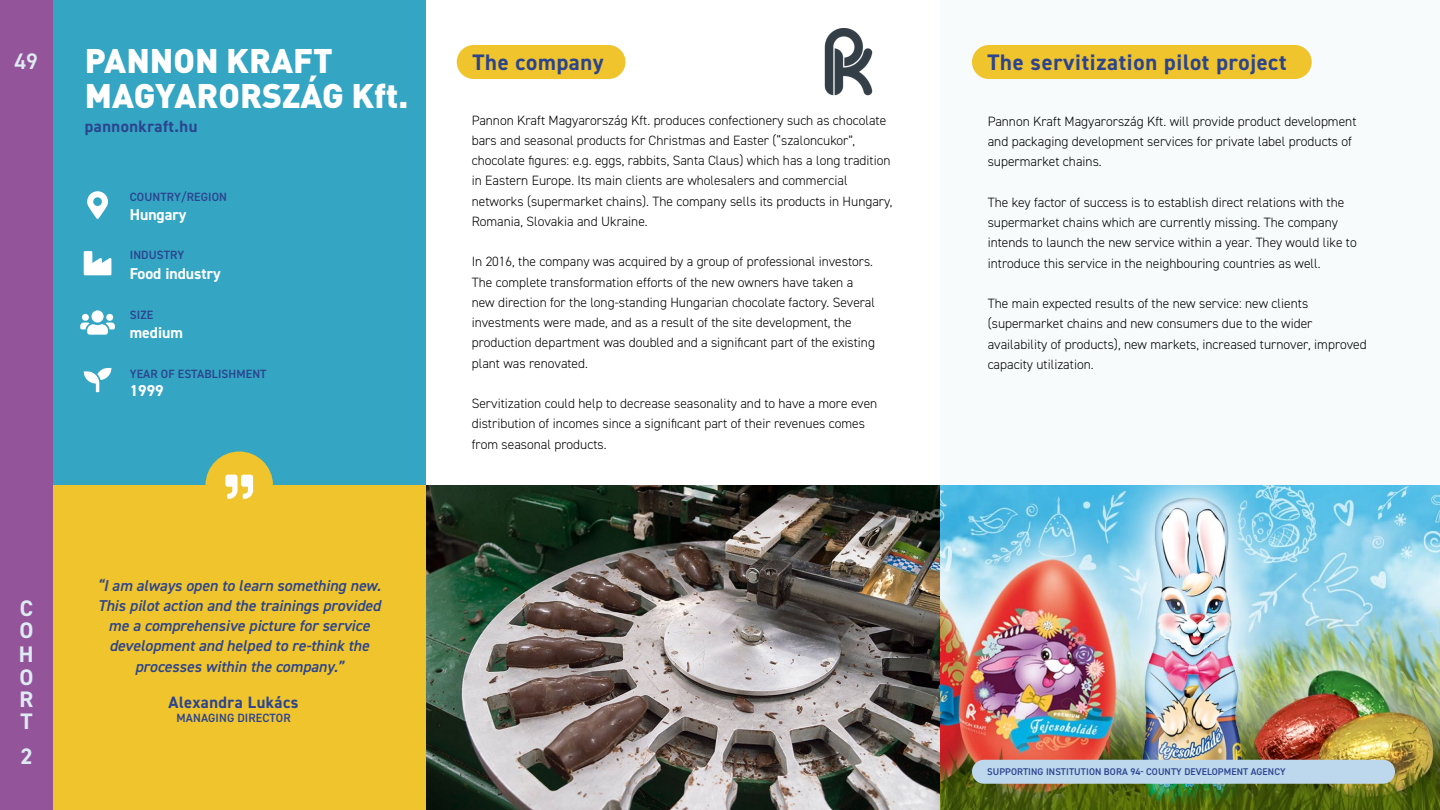
<style>
.page{position:relative;width:1440px;height:810px;background:#fff}
.page>*{position:absolute;margin:0;border:0;box-sizing:border-box;transform-origin:0 0}
.t1{font:900 33.75px/34.5px "DIN";color:#fff}
.t2{font:700 22.5px "DIN2014";letter-spacing:.03em;color:#2c448e}
.t3{font:700 22.5px/22.6px "DIN2014";color:#deebf3;text-align:justify}
.t4{font:600 22.5px "DIN2014";color:#deebf3}
.t5{font:700 16.5px "DIN2014";letter-spacing:.03em;color:#2c448e}
.t6{font:italic 600 15.75px/20.2px "DIN2014";color:#2c448e;text-align:center}
.t7{font:700 15.75px "DIN2014";color:#fff}
.t8{font:300 13.5px/20.2px "DIN2014";color:#000}
.t9{font:600 12px "DIN2014";letter-spacing:.01em;color:#2c448e}
.t10{font:600 9.75px "DIN2014";letter-spacing:.01em;color:#2c448e}
</style>
<div class="page">
<div style="left:940px;top:0;width:500px;height:810px;background:#f8fbfc"></div>
<div style="left:4px;top:0;width:422px;height:810px;background:#34a5c3"></div>
<div style="left:52px;top:485px;width:374px;height:325px;background:#f0c42d"></div>
<div style="left:208px;top:454px;width:63px;height:63px;background:#f0c42d;border-radius:50%"></div>
<div style="left:206px;top:451px;width:67px;height:68px;border:5px solid #f0c42d;border-radius:50%"></div>
<svg style="left:225px;top:475px;width:28px;height:24px"></svg>
<div style="left:0;top:0;width:52px;height:810px;background:#93549a"></div>
<div style="left:457px;top:45px;width:169px;height:34px;background:#f0c42d;border-radius:17px"></div>
<div style="left:972px;top:45px;width:340px;height:34px;background:#f0c42d;border-radius:17px"></div>
<img style="left:426px;top:485px;width:1014px;height:325px">
<svg style="left:87px;top:191px;width:21px;height:28px"></svg>
<svg style="left:84px;top:368px;width:27px;height:24px"></svg>
<svg style="left:80px;top:310px;width:35px;height:25px"></svg>
<svg style="left:84px;top:251px;width:27px;height:24px"></svg>
<div style="left:972px;top:760px;width:423px;height:24px;background:#bdd8ed;border-radius:12px"></div>
<img style="left:824px;top:28px;width:49px;height:68px">
<h2 class="t4" style="left:15px;top:47px;width:25px">49</h2>
<h1 class="t1" style="left:85px;top:42px;width:325px">PANNON KRAFT<br>MAGYARORSZÁG Kft.</h1>
<h2 class="t2" style="left:472px;top:47px;width:133px">The company</h2>
<h2 class="t2" style="left:988px;top:47px;width:300px">The servitization pilot project</h2>
<p class="t5" style="left:85px;top:115px;width:114px">pannonkraft.hu</p>
<p class="t9" style="left:130px;top:189px;width:99px">COUNTRY/REGION</p>
<p class="t7" style="left:130px;top:204px;width:58px">Hungary</p>
<p class="t9" style="left:130px;top:247px;width:56px">INDUSTRY</p>
<p class="t7" style="left:130px;top:263px;width:92px">Food industry</p>
<p class="t9" style="left:130px;top:307px;width:25px">SIZE</p>
<p class="t7" style="left:130px;top:322px;width:55px">medium</p>
<p class="t9" style="left:130px;top:366px;width:138px">YEAR OF ESTABLISHMENT</p>
<p class="t7" style="left:130px;top:380px;width:36px">1999</p>
<p class="t8" style="left:472px;top:110px;width:422px">Pannon Kraft Magyarország Kft. produces confectionery such as chocolate bars and seasonal products for Christmas and Easter (“szaloncukor”, chocolate figures: e.g. eggs, rabbits, Santa Claus) which has a long tradition in Eastern Europe. Its main clients are wholesalers and commercial networks (supermarket chains). The company sells its products in Hungary, Romania, Slovakia and Ukraine.</p>
<p class="t8" style="left:472px;top:252px;width:405px">In 2016, the company was acquired by a group of professional investors.<br>The complete transformation efforts of the new owners have taken a new direction for the long-standing Hungarian chocolate factory. Several investments were made, and as a result of the site development, the production department was doubled and a significant part of the existing plant was renovated.</p>
<p class="t8" style="left:472px;top:393px;width:407px">Servitization could help to decrease seasonality and to have a more even distribution of incomes since a significant part of their revenues comes from seasonal products.</p>
<p class="t8" style="left:988px;top:111px;width:370px">Pannon Kraft Magyarország Kft. will provide product development and packaging development services for private label products of supermarket chains.</p>
<p class="t8" style="left:988px;top:192px;width:371px">The key factor of success is to establish direct relations with the supermarket chains which are currently missing. The company intends to launch the new service within a year. They would like to introduce this service in the neighbouring countries as well.</p>
<p class="t8" style="left:988px;top:293px;width:381px">The main expected results of the new service: new clients (supermarket chains and new consumers due to the wider availability of products), new markets, increased turnover, improved capacity utilization.</p>
<h2 class="t3" style="left:19px;top:597px;width:16px">C O H O R T</h2>
<h2 class="t3" style="left:20px;top:744px;width:14px">2</h2>
<p class="t6" style="left:97px;top:575px;width:285px">“I am always open to learn something new.<br>This pilot action and the trainings provided me a comprehensive picture for service development and helped to re-think the processes within the company.”</p>
<p class="t5" style="left:169px;top:691px;width:132px">Alexandra Lukács</p>
<p class="t9" style="left:176px;top:710px;width:116px">MANAGING DIRECTOR</p>
<p class="t10" style="left:987px;top:765px;width:300px">SUPPORTING INSTITUTION BORA 94- COUNTY DEVELOPMENT AGENCY</p>
</div>
